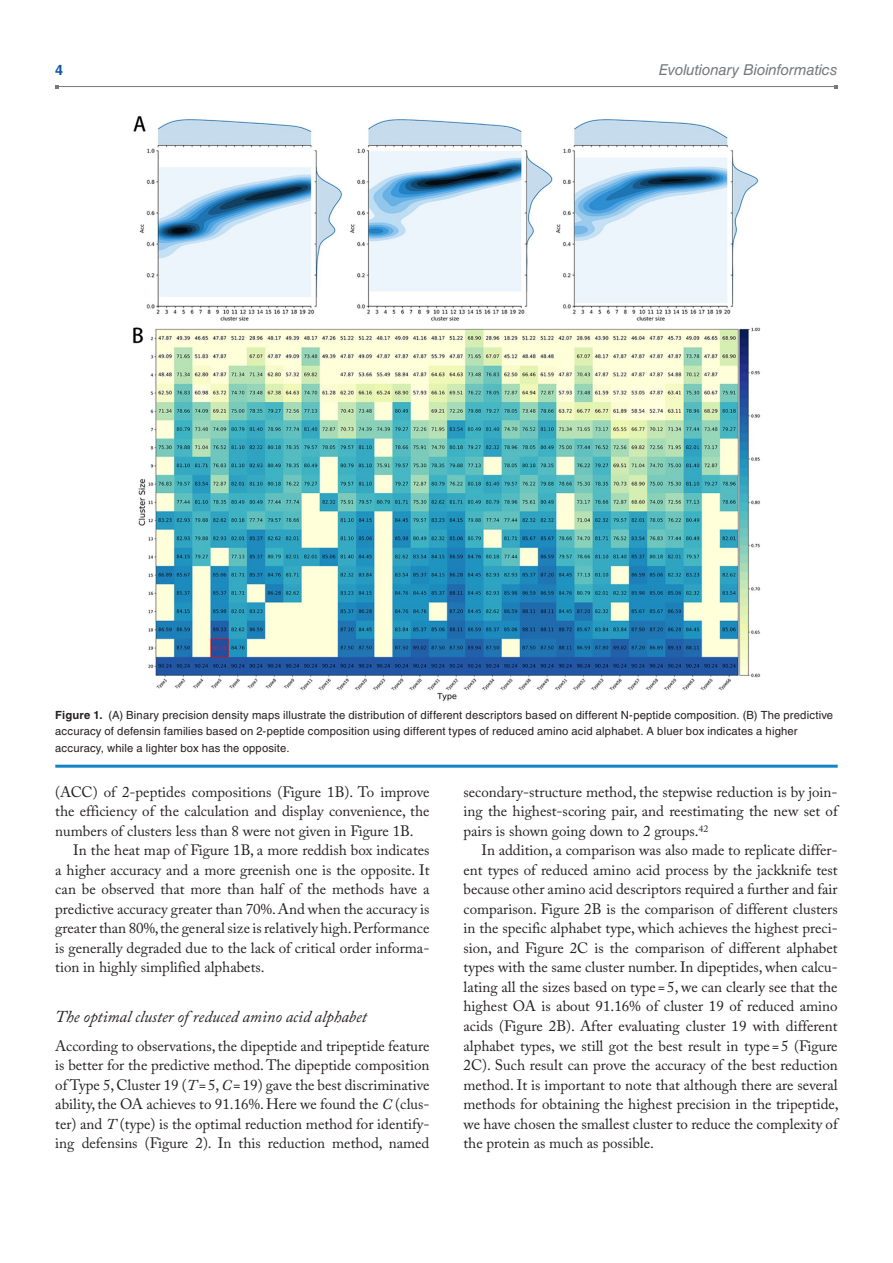
<style>
.page{position:relative;width:893px;height:1263px;background:#fff}
.page>*{position:absolute;margin:0;border:0;box-sizing:border-box;transform-origin:0 0}
.t1{font:italic 16.5px "Adobe Caslon Pro";color:#231f20}
.t2{font:15px/19.5px "Adobe Caslon Pro";color:#231f20;text-align:justify}
.t3{font:italic 15px "Helvetica LT Std";letter-spacing:-.005em;color:#76787b}
.t4{font:700 14.25px "Helvetica LT Std";color:#1055a4}
.t5{font:11.25px/16.5px "Helvetica LT Std";letter-spacing:.015em;color:#231f20}
.s1{font-weight:700}
.s2{font-style:italic}
</style>
<div class="page">
<hr style="left:57px;top:86px;width:779px;height:1px;background:#76787b">
<hr style="left:55px;top:765px;width:783px;height:3px;background:#1582c5">
<img style="left:133px;top:116px;width:628px;height:585px">
<p class="t4" style="left:55px;top:61px;width:9px">4</p>
<p class="t3" style="left:659px;top:61px;width:180px">Evolutionary Bioinformatics</p>
<p class="t5" style="left:55px;top:707px;width:779px"><span class="s1">Figure 1.</span> (A) Binary precision density maps illustrate the distribution of different descriptors based on different N-peptide composition. (B) The predictive accuracy of defensin families based on 2-peptide composition using different types of reduced amino acid alphabet. A bluer box indicates a higher accuracy, while a lighter box has the opposite.</p>
<p class="t2" style="left:55px;top:782px;width:376px">(ACC) of 2-peptides compositions (Figure 1B). To improve the efficiency of the calculation and display convenience, the numbers of clusters less than 8 were not given in Figure 1B.</p>
<p class="t2" style="left:55px;top:840px;width:376px;text-indent:18px">In the heat map of Figure 1B, a more reddish box indicates a higher accuracy and a more greenish one is the opposite. It can be observed that more than half of the methods have a predictive accuracy greater than 70%. And when the accuracy is greater than 80%, the general size is relatively high. Performance is generally degraded due to the lack of critical order informa&shy;tion in highly simplified alphabets.</p>
<p class="t1" style="left:55px;top:1007px;width:313px">The optimal cluster of reduced amino acid alphabet</p>
<p class="t2" style="left:55px;top:1035px;width:376px">According to observations, the dipeptide and tripeptide feature is better for the predictive method. The dipeptide composition of Type 5, Cluster 19 (<span class="s2">T</span>= 5, <span class="s2">C</span>=19) gave the best discriminative ability, the OA achieves to 91.16%. Here we found the <span class="s2">C</span> (clus&shy;ter) and <span class="s2">T</span> (type) is the optimal reduction method for identify&shy;ing defensins (Figure 2). In this reduction method, named</p>
<p class="t2" style="left:463px;top:782px;width:376px">secondary-structure method, the stepwise reduction is by join&shy;ing the highest-scoring pair, and reestimating the new set of pairs is shown going down to 2 groups.<sup>42</sup></p>
<p class="t2" style="left:463px;top:840px;width:377px;text-indent:18px">In addition, a comparison was also made to replicate differ&shy;ent types of reduced amino acid process by the jackknife test because other amino acid descriptors required a further and fair comparison. Figure 2B is the comparison of different clusters in the specific alphabet type, which achieves the highest preci&shy;sion, and Figure 2C is the comparison of different alphabet types with the same cluster number. In dipeptides, when calcu&shy;lating all the sizes based on type =5, we can clearly see that the highest OA is about 91.16% of cluster 19 of reduced amino acids (Figure 2B). After evaluating cluster 19 with different alphabet types, we still got the best result in type = 5 (Figure 2C). Such result can prove the accuracy of the best reduction method. It is important to note that although there are several methods for obtaining the highest precision in the tripeptide, we have chosen the smallest cluster to reduce the complexity of the protein as much as possible.</p>
</div>
